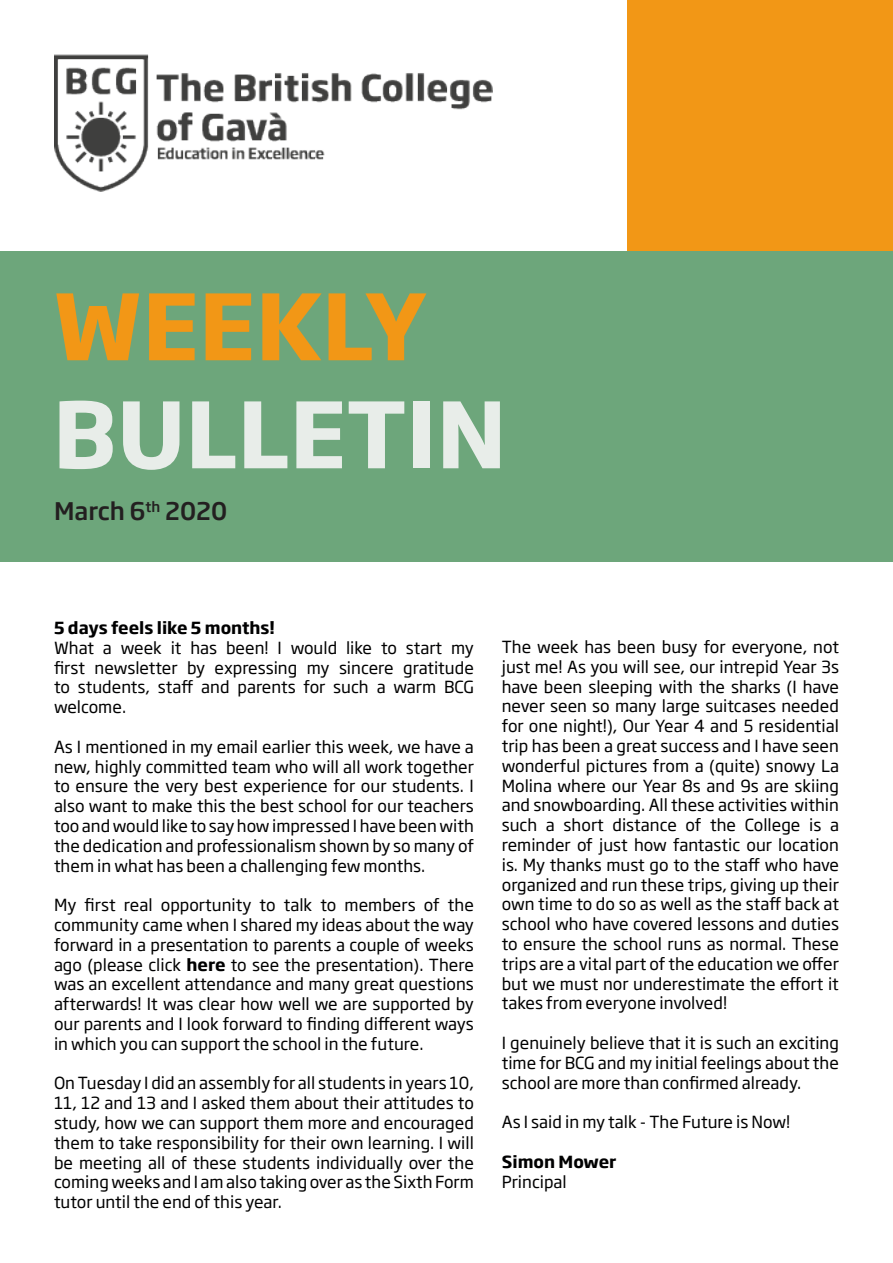
<style>
.page{position:relative;width:893px;height:1263px;background:#fff}
.page>*{position:absolute;margin:0;border:0;box-sizing:border-box;transform-origin:0 0}
.t1{font:700 90px "Soho Gothic Pro";color:#e8ede9}
.t2{font:700 90px "Soho Gothic Pro";color:#f29716}
.t3{font:500 24px "Soho Gothic Pro";color:#231f20}
.t4{font:300 18px "Soho Gothic Pro";color:#231f20}
.t5{font:16.5px/19.8px "Soho Gothic Pro";color:#000001;text-align:justify}
.t6{font:700 16.5px "Soho Gothic Pro";color:#000001}
.s1{font-weight:700}
</style>
<div class="page">
<div style="left:627px;top:0;width:266px;height:289px;background:#f29716"></div>
<div style="left:0;top:251px;width:893px;height:310px;background:#6da67b"></div>
<img style="left:54px;top:54px;width:439px;height:137px">
<p class="t2" style="left:53px;top:255px;width:376px">WEEKLY</p>
<p class="t1" style="left:53px;top:363px;width:455px">BULLETIN</p>
<p class="t3" style="left:54px;top:492px;width:175px">March 6<sup>th</sup> 2020</p>
<p class="t6" style="left:54px;top:615px;width:223px">5 days feels like 5 months!</p>
<p class="t5" style="left:54px;top:637px;width:421px">What a week it has been! I would like to start my first newsletter by expressing my sincere gratitude to students, staff and parents for such a warm BCG welcome.</p>
<p class="t5" style="left:54px;top:736px;width:421px">As I mentioned in my email earlier this week, we have a new, highly committed team who will all work together to ensure the very best experience for our students. I also want to make this the best school for our teachers too and would like to say how impressed I have been with the dedication and professionalism shown by so many of them in what has been a challenging few months.</p>
<p class="t5" style="left:54px;top:894px;width:421px">My first real opportunity to talk to members of the community came when I shared my ideas about the way forward in a presentation to parents a couple of weeks ago (please click <span class="s1">here</span> to see the presentation). There was an excellent attendance and many great questions afterwards! It was clear how well we are supported by our parents and I look forward to finding different ways in which you can support the school in the future.</p>
<p class="t5" style="left:54px;top:1072px;width:421px">On Tuesday I did an assembly for all students in years 10, 11, 12 and 13 and I asked them about their attitudes to study, how we can support them more and encouraged them to take responsibility for their own learning. I will be meeting all of these students individually over the coming weeks and I am also taking over as the Sixth Form tutor until the end of this year.</p>
<p class="t5" style="left:502px;top:636px;width:339px">The week has been busy for everyone, not just me! As you will see, our intrepid Year 3s have been sleeping with the sharks (I have never seen so many large suitcases needed for one night!), Our Year 4 and 5 residential trip has been a great success and I have seen wonderful pictures from a (quite) snowy La Molina where our Year 8s and 9s are skiing and snowboarding. All these activities within such a short distance of the College is a reminder of just how fantastic our location is. My thanks must go to the staff who have organized and run these trips, giving up their own time to do so as well as the staff back at school who have covered lessons and duties to ensure the school runs as normal. These trips are a vital part of the education we offer but we must nor underestimate the effort it takes from everyone involved!</p>
<p class="t5" style="left:502px;top:1032px;width:339px">I genuinely believe that it is such an exciting time for BCG and my initial feelings about the school are more than confirmed already.</p>
<p class="t5" style="left:502px;top:1111px;width:290px">As I said in my talk - The Future is Now!</p>
<p class="t6" style="left:502px;top:1148px;width:116px">Simon Mower</p>
<p class="t5" style="left:502px;top:1171px;width:67px">Principal</p>
<p class="t4" style="left:30px;top:949px;width:717px">https://britishcollegegava.com/sites/default/files/Parents%20Feb%2020%20Simon.pdf</p>
</div>
